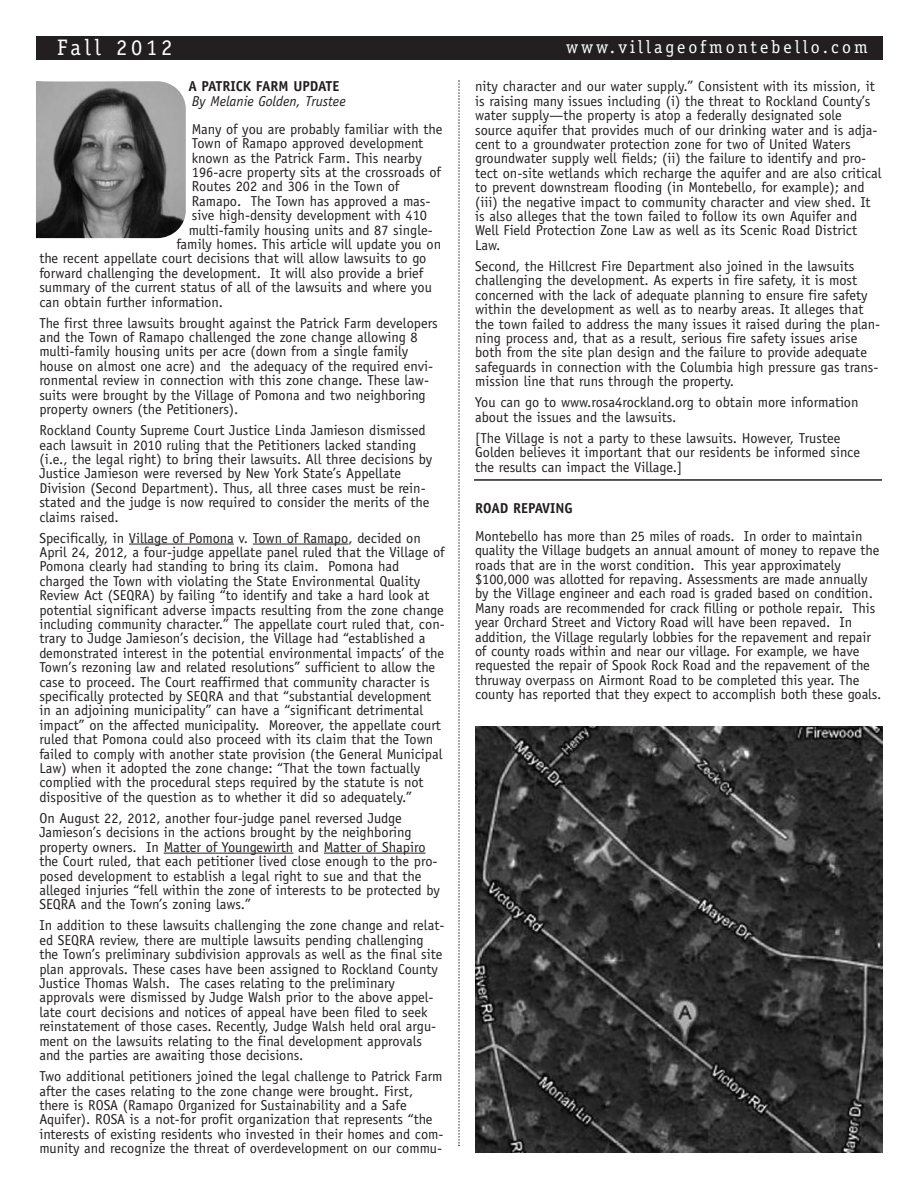
<style>
.page{position:relative;width:918px;height:1188px;background:#fff}
.page>*{position:absolute;margin:0;border:0;box-sizing:border-box;transform-origin:0 0}
.t1{font:22.5px "Officina Serif";letter-spacing:.17em;color:#fff}
.t2{font:18px "Officina Serif";letter-spacing:.17em;color:#fff}
.t3{font:14.4px/14.4px "Officina Sans";color:#231f20}
.t4{font:700 14.4px "Officina Sans";color:#231f20}
.t5{font:italic 14.4px "Officina Sans";color:#231f20}
</style>
<div class="page">
<div style="left:36px;top:36px;width:846px;height:24px;background:#231f20"></div>
<svg style="left:458px;top:80px;width:2px;height:1066px"></svg>
<hr style="left:129px;top:544px;width:105px;height:1px;background:#231f20">
<hr style="left:253px;top:544px;width:95px;height:1px;background:#231f20">
<hr style="left:164px;top:853px;width:129px;height:1px;background:#231f20">
<hr style="left:324px;top:853px;width:102px;height:1px;background:#231f20">
<img style="left:36px;top:81px;width:150px;height:157px">
<hr style="left:474px;top:479px;width:408px;height:2px;background:#231f20">
<img style="left:475px;top:726px;width:407px;height:426px">
<h1 class="t1" style="left:57px;top:34px;width:117px">Fall 2012</h1>
<p class="t2" style="left:566px;top:37px;width:303px">www.villageofmontebello.com</p>
<p class="t4" style="left:188px;top:81px;width:152px">A PATRICK FARM UPDATE</p>
<p class="t5" style="left:192px;top:95px;width:155px">By Melanie Golden, Trustee</p>
<p class="t3" style="left:192px;top:123px;width:252px">Many of you are probably familiar with the</p>
<p class="t3" style="left:192px;top:137px;width:233px">Town of Ramapo approved development</p>
<p class="t3" style="left:192px;top:152px;width:232px">known as the Patrick Farm. This nearby</p>
<p class="t3" style="left:192px;top:166px;width:251px">196-acre property sits at the crossroads of</p>
<p class="t3" style="left:192px;top:180px;width:209px">Routes 202 and 306 in the Town of</p>
<p class="t3" style="left:192px;top:195px;width:240px">Ramapo. The Town has approved a mas-</p>
<p class="t3" style="left:192px;top:209px;width:237px">sive high-density development with 410</p>
<p class="t3" style="left:189px;top:224px;width:246px">multi-family housing units and 87 single-</p>
<p class="t3" style="left:176px;top:238px;width:266px">family homes. This article will update you on</p>
<p class="t3" style="left:39px;top:252px;width:389px">the recent appellate court decisions that will allow lawsuits to go</p>
<p class="t3" style="left:39px;top:267px;width:386px">forward challenging the development. It will also provide a brief</p>
<p class="t3" style="left:39px;top:281px;width:394px">summary of the current status of all of the lawsuits and where you</p>
<p class="t3" style="left:39px;top:296px;width:185px">can obtain further information.</p>
<p class="t3" style="left:39px;top:317px;width:400px">The first three lawsuits brought against the Patrick Farm developers and the Town of Ramapo challenged the zone change allowing 8 multi-family housing units per acre (down from a single family house on almost one acre) and the adequacy of the required envi&shy;ronmental review in connection with this zone change. These law&shy;suits were brought by the Village of Pomona and two neighboring property owners (the Petitioners).</p>
<p class="t3" style="left:39px;top:424px;width:394px">Rockland County Supreme Court Justice Linda Jamieson dismissed each lawsuit in 2010 ruling that the Petitioners lacked standing (i.e., the legal right) to bring their lawsuits. All three decisions by Justice Jamieson were reversed by New York State’s Appellate Division (Second Department). Thus, all three cases must be rein&shy;stated and the judge is now required to consider the merits of the claims raised.</p>
<p class="t3" style="left:39px;top:532px;width:407px">Specifically, in Village of Pomona v. Town of Ramapo, decided on April 24, 2012, a four-judge appellate panel ruled that the Village of Pomona clearly had standing to bring its claim. Pomona had charged the Town with violating the State Environmental Quality Review Act (SEQRA) by failing “to identify and take a hard look at potential significant adverse impacts resulting from the zone change including community character.” The appellate court ruled that, con&shy;trary to Judge Jamieson’s decision, the Village had “established a demonstrated interest in the potential environmental impacts’ of the Town’s rezoning law and related resolutions” sufficient to allow the case to proceed. The Court reaffirmed that community character is specifically protected by SEQRA and that “substantial development in an adjoining municipality” can have a “significant detrimental impact” on the affected municipality. Moreover, the appellate court ruled that Pomona could also proceed with its claim that the Town failed to comply with another state provision (the General Municipal Law) when it adopted the zone change: “That the town factually complied with the procedural steps required by the statute is not dispositive of the question as to whether it did so adequately.”</p>
<p class="t3" style="left:39px;top:812px;width:402px">On August 22, 2012, another four-judge panel reversed Judge Jamieson’s decisions in the actions brought by the neighboring property owners. In Matter of Youngewirth and Matter of Shapiro the Court ruled, that each petitioner lived close enough to the pro&shy;posed development to establish a legal right to sue and that the alleged injuries “fell within the zone of interests to be protected by SEQRA and the Town’s zoning laws.”</p>
<p class="t3" style="left:39px;top:919px;width:407px">In addition to these lawsuits challenging the zone change and relat&shy;ed SEQRA review, there are multiple lawsuits pending challenging the Town’s preliminary subdivision approvals as well as the final site plan approvals. These cases have been assigned to Rockland County Justice Thomas Walsh. The cases relating to the preliminary approvals were dismissed by Judge Walsh prior to the above appel&shy;late court decisions and notices of appeal have been filed to seek reinstatement of those cases. Recently, Judge Walsh held oral argu&shy;ment on the lawsuits relating to the final development approvals and the parties are awaiting those decisions.</p>
<p class="t3" style="left:39px;top:1070px;width:406px">Two additional petitioners joined the legal challenge to Patrick Farm after the cases relating to the zone change were brought. First, there is ROSA (Ramapo Organized for Sustainability and a Safe Aquifer). ROSA is a not-for profit organization that represents “the interests of existing residents who invested in their homes and com&shy;munity and recognize the threat of overdevelopment on our commu-</p>
<p class="t3" style="left:475px;top:81px;width:408px">nity character and our water supply.” Consistent with its mission, it is raising many issues including (i) the threat to Rockland County’s water supply—the property is atop a federally designated sole source aquifer that provides much of our drinking water and is adja&shy;cent to a groundwater protection zone for two of United Waters groundwater supply well fields; (ii) the failure to identify and pro&shy;tect on-site wetlands which recharge the aquifer and are also critical to prevent downstream flooding (in Montebello, for example); and (iii) the negative impact to community character and view shed. It is also alleges that the town failed to follow its own Aquifer and Well Field Protection Zone Law as well as its Scenic Road District Law.</p>
<p class="t3" style="left:475px;top:260px;width:407px">Second, the Hillcrest Fire Department also joined in the lawsuits challenging the development. As experts in fire safety, it is most concerned with the lack of adequate planning to ensure fire safety within the development as well as to nearby areas. It alleges that the town failed to address the many issues it raised during the plan&shy;ning process and, that as a result, serious fire safety issues arise both from the site plan design and the failure to provide adequate safeguards in connection with the Columbia high pressure gas trans&shy;mission line that runs through the property.</p>
<p class="t3" style="left:475px;top:396px;width:385px">You can go to www.rosa4rockland.org to obtain more information about the issues and the lawsuits.</p>
<p class="t3" style="left:475px;top:432px;width:386px">[The Village is not a party to these lawsuits. However, Trustee<br>Golden believes it important that our residents be informed since the results can impact the Village.]</p>
<p class="t4" style="left:475px;top:503px;width:99px">ROAD REPAVING</p>
<p class="t3" style="left:475px;top:530px;width:408px">Montebello has more than 25 miles of roads. In order to maintain quality the Village budgets an annual amount of money to repave the roads that are in the worst condition. This year approximately $100,000 was allotted for repaving. Assessments are made annually by the Village engineer and each road is graded based on condition.<br>Many roads are recommended for crack filling or pothole repair. This year Orchard Street and Victory Road will have been repaved. In addition, the Village regularly lobbies for the repavement and repair of county roads within and near our village. For example, we have requested the repair of Spook Rock Road and the repavement of the thruway overpass on Airmont Road to be completed this year. The county has reported that they expect to accomplish both these goals.</p>
</div>
